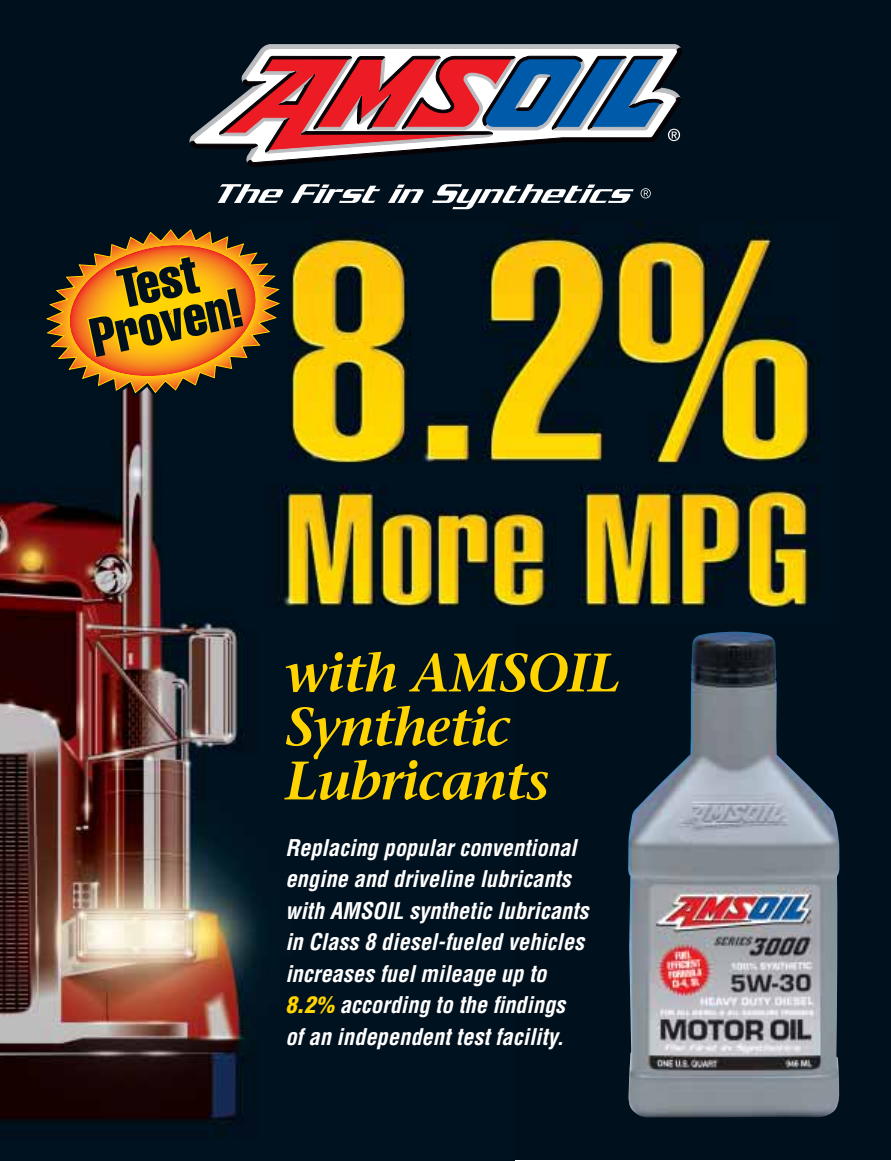
<style>
.page{position:relative;width:891px;height:1161px;background:#fff}
.page>*{position:absolute;margin:0;border:0;box-sizing:border-box;transform-origin:0 0}
.t1{font:italic 600 54px/54px "Stone Serif";letter-spacing:-.025em;color:#ffd400}
.t2{font:extra-condensed 54px/42px "Helvetica";color:#00101c;text-align:center}
.t3{font:italic 700 condensed 22.5px/31.5px "Helvetica";color:#fff}
.s1{font-weight:900;color:#ffd400}
</style>
<div class="page">
<div style="left:0;top:0;width:891px;height:1160px;background:#00101c"></div>
<img style="left:0;top:397px;width:263px;height:739px">
<img style="left:242px;top:222px;width:577px;height:401px">
<svg style="left:46px;top:229px;width:234px;height:168px"></svg>
<img style="left:628px;top:632px;width:211px;height:486px">
<svg style="left:190px;top:44px;width:492px;height:165px"></svg>
<h1 class="t2" style="left:79px;top:280px;width:155px;rotate:-12deg">Test<br>Proven!</h1>
<h1 class="t1" style="left:285px;top:651px;width:337px">with AMSOIL<br>Synthetic<br>Lubricants</h1>
<p class="t3" style="left:285px;top:834px;width:305px">Replacing popular conventional engine and driveline lubricants with AMSOIL synthetic lubricants in Class 8 diesel-fueled vehicles increases fuel mileage up to<br><span class="s1">8.2%</span> according to the findings<br>of an independent test facility.</p>
</div>
